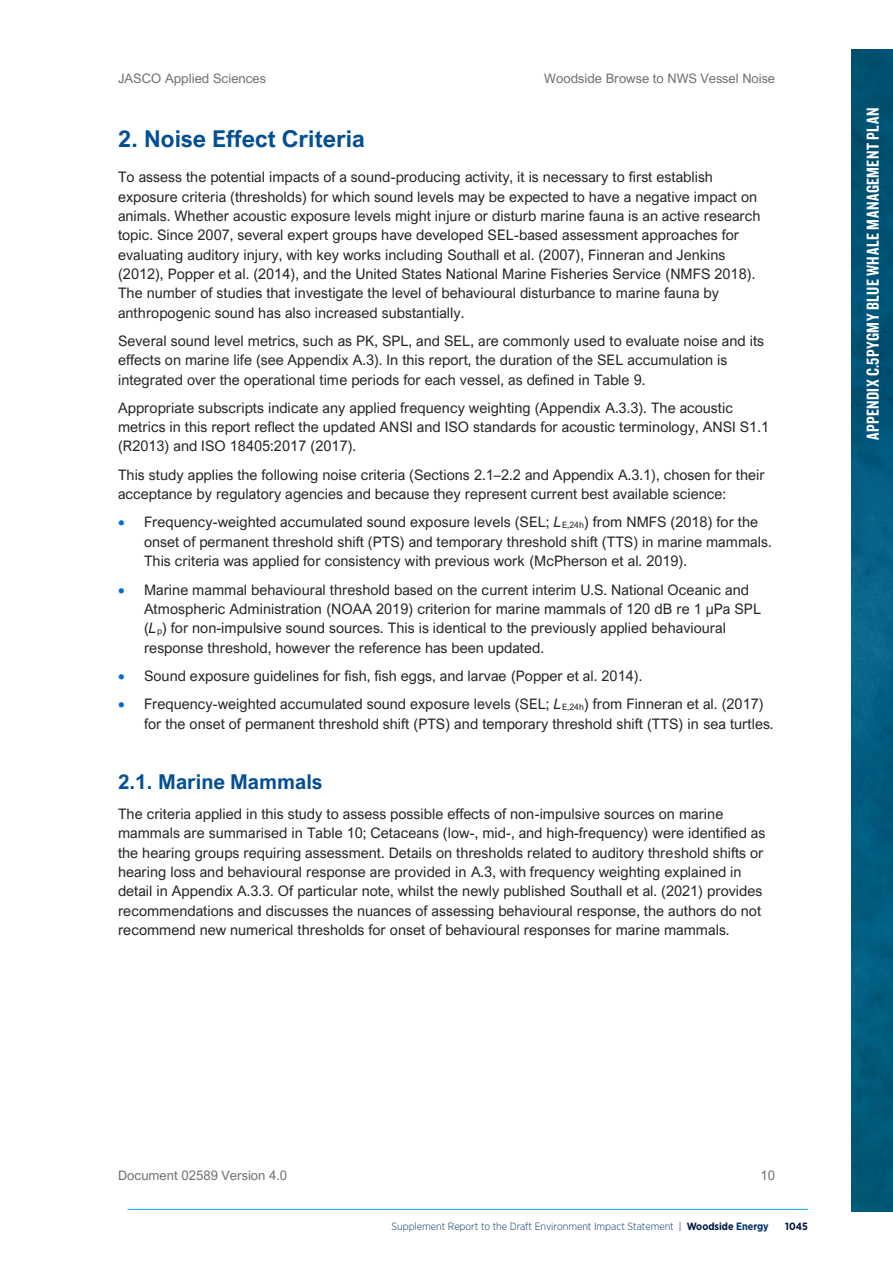
<style>
.page{position:relative;width:893px;height:1263px;background:#fff}
.page>*{position:absolute;margin:0;border:0;box-sizing:border-box;transform-origin:0 0}
.t1{font:700 23.25px "Arial Nova";color:#034f94}
.t2{font:700 20.4px "Arial Nova";color:#034f94}
.t3{font:18px "Knockout HTF49 Liteweight";letter-spacing:.03em;color:#fff}
.t4{font:14.55px/19.4px "Arial Nova";color:#262626}
.t5{font:13.05px "Arial Nova";color:#717171}
.t6{font:300 10.5px "Gotham Narrow";color:#003369}
.t7{font:700 10.5px "Gotham Narrow";color:#001542}
.s1{color:#056bc6}
.s2{font-style:italic}
.s3{font-size:8.7px}
.s4{color:#001542}
.s5{font-weight:700;color:#001542}
.s6{font-weight:700}
</style>
<div class="page">
<img style="left:852px;top:50px;width:41px;height:1161px">
<hr style="left:128px;top:1209px;width:680px;height:1px;background:#00aeef">
<p class="t5" style="left:118px;top:71px;width:149px">JASCO Applied Sciences</p>
<p class="t5" style="left:544px;top:71px;width:232px">Woodside Browse to NWS Vessel Noise</p>
<h1 class="t1" style="left:118px;top:125px;width:248px">2. Noise Effect Criteria</h1>
<p class="t4" style="left:118px;top:167px;width:644px">To assess the potential impacts of a sound-producing activity, it is necessary to first establish exposure criteria (thresholds) for which sound levels may be expected to have a negative impact on animals. Whether acoustic exposure levels might injure or disturb marine fauna is an active research topic. Since 2007, several expert groups have developed SEL-based assessment approaches for evaluating auditory injury, with key works including Southall et al. (2007), Finneran and Jenkins (2012), Popper et al. (2014), and the United States National Marine Fisheries Service (NMFS 2018).<br>The number of studies that investigate the level of behavioural disturbance to marine fauna by anthropogenic sound has also increased substantially.</p>
<p class="t4" style="left:118px;top:331px;width:648px">Several sound level metrics, such as PK, SPL, and SEL, are commonly used to evaluate noise and its effects on marine life (see Appendix A.3). In this report, the duration of the SEL accumulation is integrated over the operational time periods for each vessel, as defined in Table 9.</p>
<p class="t4" style="left:118px;top:398px;width:653px">Appropriate subscripts indicate any applied frequency weighting (Appendix A.3.3). The acoustic metrics in this report reflect the updated ANSI and ISO standards for acoustic terminology, ANSI S1.1 (R2013) and ISO 18405:2017 (2017).</p>
<p class="t4" style="left:118px;top:465px;width:648px">This study applies the following noise criteria (Sections 2.1–2.2 and Appendix A.3.1), chosen for their acceptance by regulatory agencies and because they represent current best available science:</p>
<p class="t4" style="left:144px;top:512px;width:629px;text-indent:-26px"><span class="s1">•</span> Frequency-weighted accumulated sound exposure levels (SEL; <span class="s2">L</span><span class="s3">E,24h</span>) from NMFS (2018) for the onset of permanent threshold shift (PTS) and temporary threshold shift (TTS) in marine mammals.<br>This criteria was applied for consistency with previous work (McPherson et al. 2019).</p>
<p class="t4" style="left:144px;top:580px;width:618px;text-indent:-26px"><span class="s1">•</span> Marine mammal behavioural threshold based on the current interim U.S. National Oceanic and Atmospheric Administration (NOAA 2019) criterion for marine mammals of 120 dB re 1 µPa SPL (<span class="s2">L</span><span class="s3">p</span>) for non-impulsive sound sources. This is identical to the previously applied behavioural response threshold, however the reference has been updated.</p>
<p class="t4" style="left:118px;top:666px;width:526px"><span class="s1">•</span> Sound exposure guidelines for fish, fish eggs, and larvae (Popper et al. 2014).</p>
<p class="t4" style="left:144px;top:695px;width:631px;text-indent:-26px"><span class="s1">•</span> Frequency-weighted accumulated sound exposure levels (SEL; <span class="s2">L</span><span class="s3">E,24h</span>) from Finneran et al. (2017) for the onset of permanent threshold shift (PTS) and temporary threshold shift (TTS) in sea turtles.</p>
<h2 class="t2" style="left:118px;top:770px;width:206px">2.1. Marine Mammals</h2>
<p class="t4" style="left:118px;top:804px;width:649px">The criteria applied in this study to assess possible effects of non-impulsive sources on marine mammals are summarised in Table 10; Cetaceans (low-, mid-, and high-frequency) were identified as the hearing groups requiring assessment. Details on thresholds related to auditory threshold shifts or hearing loss and behavioural response are provided in A.3, with frequency weighting explained in detail in Appendix A.3.3. Of particular note, whilst the newly published Southall et al. (2021) provides recommendations and discusses the nuances of assessing behavioural response, the authors do not recommend new numerical thresholds for onset of behavioural responses for marine mammals.</p>
<p class="t3" style="left:863px;top:440px;width:333px;rotate:-90deg">Appendix C.5Pygmy Blue Whale Management Plan</p>
<p class="t5" style="left:118px;top:1168px;width:170px">Document 02589 Version 4.0</p>
<p class="t5" style="left:761px;top:1168px;width:16px">10</p>
<p class="t6" style="left:391px;top:1219px;width:379px">Supplement Report to the Draft Environment Impact Statement <span class="s4">|</span> <span class="s5">Woodside</span> <span class="s6">Energy</span></p>
<p class="t7" style="left:785px;top:1219px;width:24px">1045</p>
</div>
